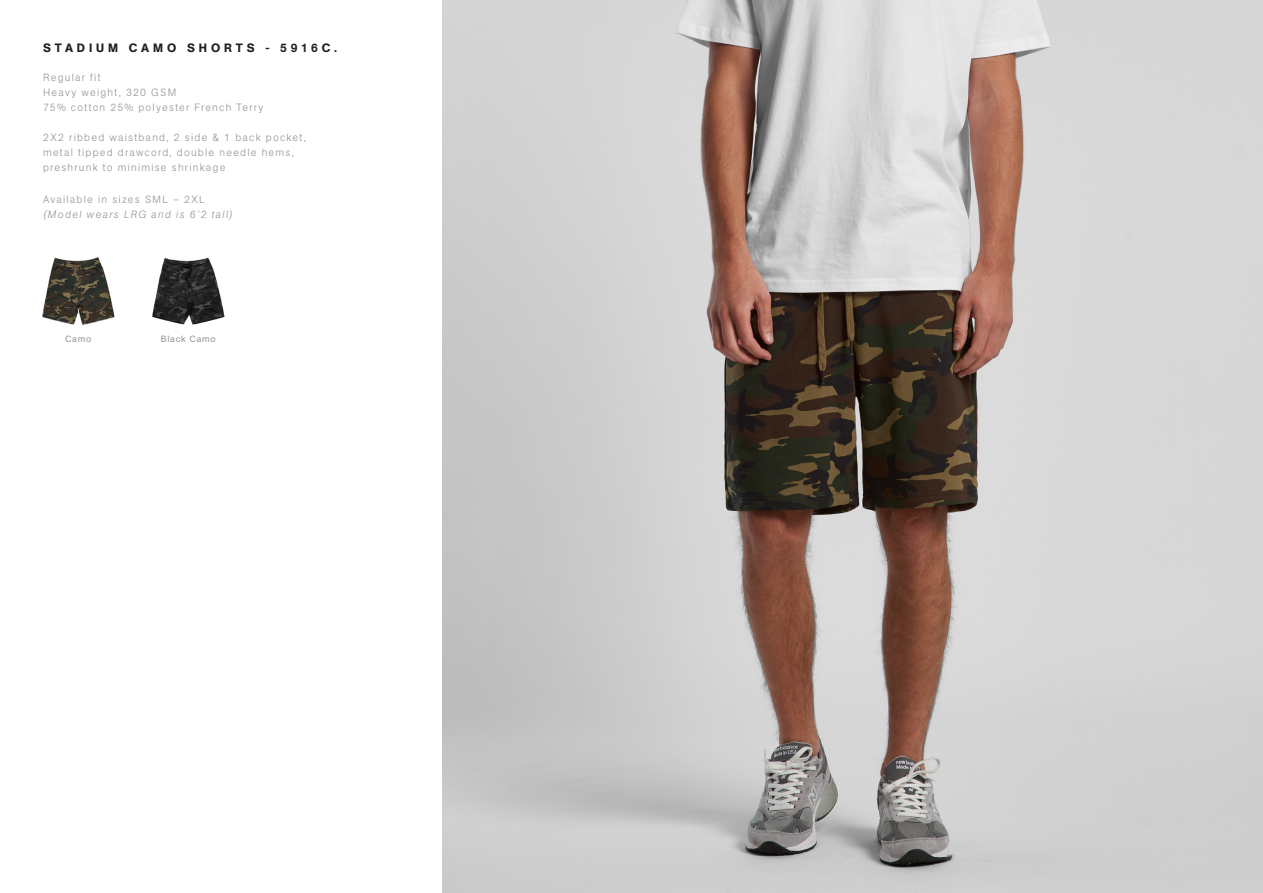
<style>
.page{position:relative;width:1263px;height:893px;background:#fff}
.page>*{position:absolute;margin:0;border:0;box-sizing:border-box;transform-origin:0 0}
.t1{font:500 12px "AG Book Pro";letter-spacing:.325em;color:#231f20}
.t2{font:300 10.5px/15px "AG Book Pro";letter-spacing:.115em;color:#939598}
.t3{font:italic 300 10.5px "AG Book Pro";letter-spacing:.125em;color:#939598}
.t4{font:9px "AG Book Pro";letter-spacing:.075em;color:#939598}
</style>
<div class="page">
<img style="left:442px;top:0;width:821px;height:893px">
<img style="left:42px;top:257px;width:73px;height:68px">
<img style="left:152px;top:257px;width:73px;height:68px">
<p class="t1" style="left:43px;top:40px;width:296px">STADIUM CAMO SHORTS - 5916C.</p>
<p class="t2" style="left:43px;top:69px;width:222px">Regular fit<br>Heavy weight, 320 GSM<br>75% cotton 25% polyester French Terry</p>
<p class="t2" style="left:43px;top:129px;width:264px">2X2 ribbed waistband, 2 side &amp; 1 back pocket, metal tipped drawcord, double needle hems, preshrunk to minimise shrinkage</p>
<p class="t2" style="left:43px;top:191px;width:163px">Available in sizes SML – 2XL</p>
<p class="t3" style="left:43px;top:207px;width:191px">(Model wears LRG and is 6’2 tall)</p>
<p class="t4" style="left:65px;top:333px;width:28px">Camo</p>
<p class="t4" style="left:161px;top:333px;width:57px">Black Camo</p>
</div>
